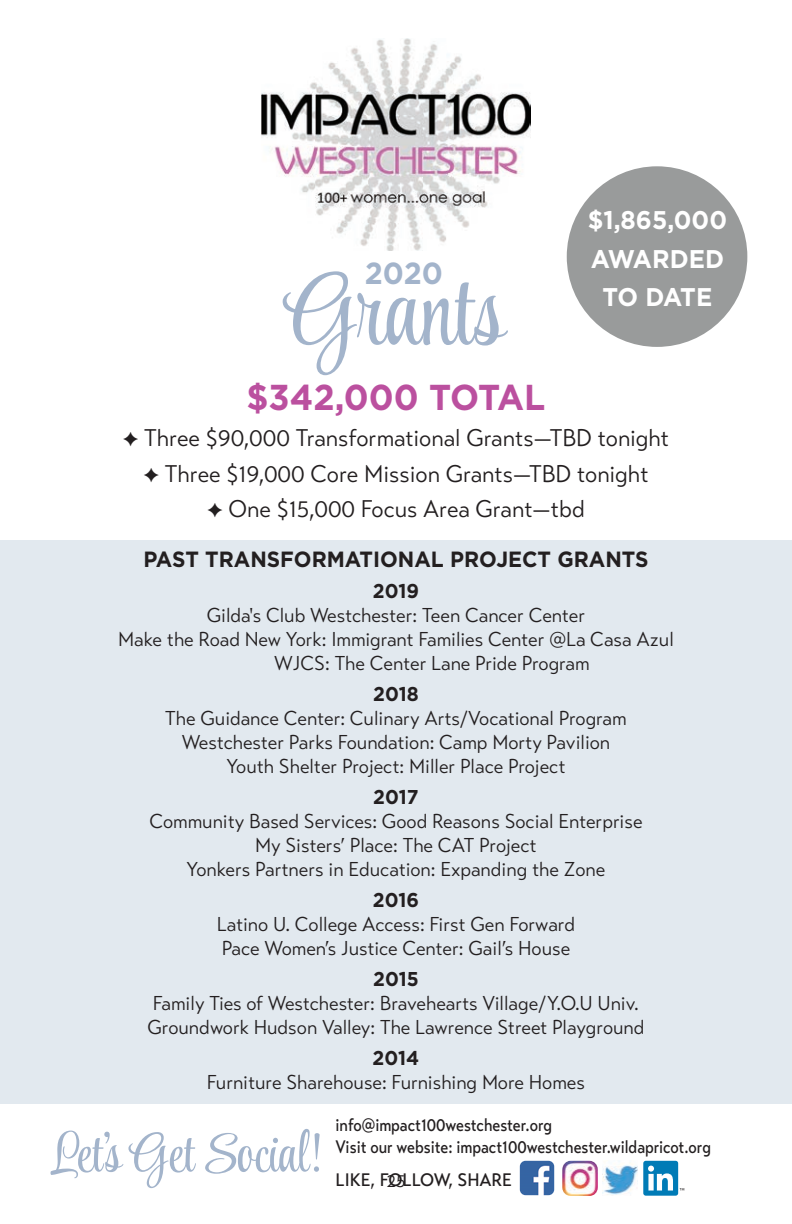
<style>
.page{position:relative;width:792px;height:1224px;background:#fff}
.page>*{position:absolute;margin:0;border:0;box-sizing:border-box;transform-origin:0 0}
.t1{font:103.8px "Style Pro Script";color:#a3b4cb;scale:.95 1}
.t2{font:56px "Style Pro Script";color:#a3b4cb;scale:.95 1}
.t3{font:700 36px "Gotham";color:#bb509f;scale:.95 1}
.t4{font:700 30.4px "Gotham";color:#a3b4cb;scale:.95 1}
.t5{font:700 25.6px/38.4px "Gotham";color:#fff;text-align:center;scale:.95 1}
.t6{font:24px/35.6px "Transat Text Standard";color:#231f20;text-align:center;scale:.95 1}
.t7{font:700 22px "Gotham";color:#231f20;scale:.95 1}
.t8{font:20px/24px "Transat Text Standard";color:#231f20;text-align:center;scale:.95 1}
.t9{font:700 20px "Gotham";color:#231f20;scale:.95 1}
.t10{font:500 18px/22px "Transat Text";color:#231f20;scale:.85 1}
.t11{font:500 18px "Transat Text";color:#231f20;scale:.95 1}
.t12{font:18px "Transat Text Standard";color:#231f20;scale:.95 1}
</style>
<div class="page">
<img style="left:262px;top:39px;width:268px;height:211px">
<div style="left:567px;top:166px;width:180px;height:181px;background:#999b9b;border-radius:50%"></div>
<div style="left:0;top:541px;width:792px;height:563px;background:#e2e9ef"></div>
<img style="left:520px;top:1161px;width:34px;height:34px">
<img style="left:562px;top:1161px;width:36px;height:35px">
<div style="left:643px;top:1161px;width:35px;height:35px;background:#007bb6;border-radius:3px"></div>
<svg style="left:648px;top:1166px;width:25px;height:25px"></svg>
<svg style="left:680px;top:1188px;width:4px;height:3px"></svg>
<img style="left:603px;top:1161px;width:35px;height:34px">
<h3 class="t4" style="left:365px;top:256px;width:84px">2020</h3>
<h1 class="t1" style="left:288px;top:248px;width:229px">Grants</h1>
<h3 class="t3" style="left:247px;top:376px;width:316px">$342,000 TOTAL</h3>
<p class="t5" style="left:588px;top:201px;width:148px">$1,865,000<br>AWARDED<br>TO DATE</p>
<p class="t6" style="left:123px;top:420px;width:577px">✦ Three $90,000 Transformational Grants—TBD tonight ✦ Three $19,000 Core Mission Grants—TBD tonight<br>✦ One $15,000 Focus Area Grant—tbd</p>
<p class="t7" style="left:143px;top:547px;width:533px">PAST TRANSFORMATIONAL PROJECT GRANTS</p>
<p class="t9" style="left:373px;top:580px;width:50px">2019</p>
<p class="t8" style="left:207px;top:604px;width:400px">Gilda's Club Westchester: Teen Cancer Center</p>
<p class="t8" style="left:118px;top:628px;width:586px">Make the Road New York: Immigrant Families Center @La Casa Azul</p>
<p class="t8" style="left:274px;top:652px;width:334px">WJCS: The Center Lane Pride Program</p>
<p class="t9" style="left:373px;top:683px;width:50px">2018</p>
<p class="t8" style="left:165px;top:707px;width:487px">The Guidance Center: Culinary Arts/Vocational Program<br>Westchester Parks Foundation: Camp Morty Pavilion<br>Youth Shelter Project: Miller Place Project</p>
<p class="t9" style="left:373px;top:786px;width:49px">2017</p>
<p class="t8" style="left:149px;top:810px;width:521px">Community Based Services: Good Reasons Social Enterprise<br>My Sisters’ Place: The CAT Project<br>Yonkers Partners in Education: Expanding the Zone</p>
<p class="t9" style="left:373px;top:889px;width:50px">2016</p>
<p class="t8" style="left:217px;top:913px;width:379px;text-align:left">Latino U. College Access: First Gen Forward<br>Pace Women’s Justice Center: Gail’s House</p>
<p class="t9" style="left:373px;top:968px;width:50px">2015</p>
<p class="t8" style="left:147px;top:992px;width:525px;text-align:left">Family Ties of Westchester: Bravehearts Village/Y.O.U Univ.<br>Groundwork Hudson Valley: The Lawrence Street Playground</p>
<p class="t9" style="left:373px;top:1047px;width:51px">2014</p>
<p class="t8" style="left:207px;top:1071px;width:399px">Furniture Sharehouse: Furnishing More Homes</p>
<p class="t10" style="left:336px;top:1114px;width:443px">info@impact100westchester.org<br>Visit our website: impact100westchester.wildapricot.org</p>
<p class="t11" style="left:336px;top:1169px;width:187px">LIKE, FOLLOW, SHARE</p>
<h2 class="t2" style="left:50px;top:1119px;width:287px">Let's Get Social!</h2>
<p class="t12" style="left:386px;top:1170px;width:22px">25</p>
</div>
